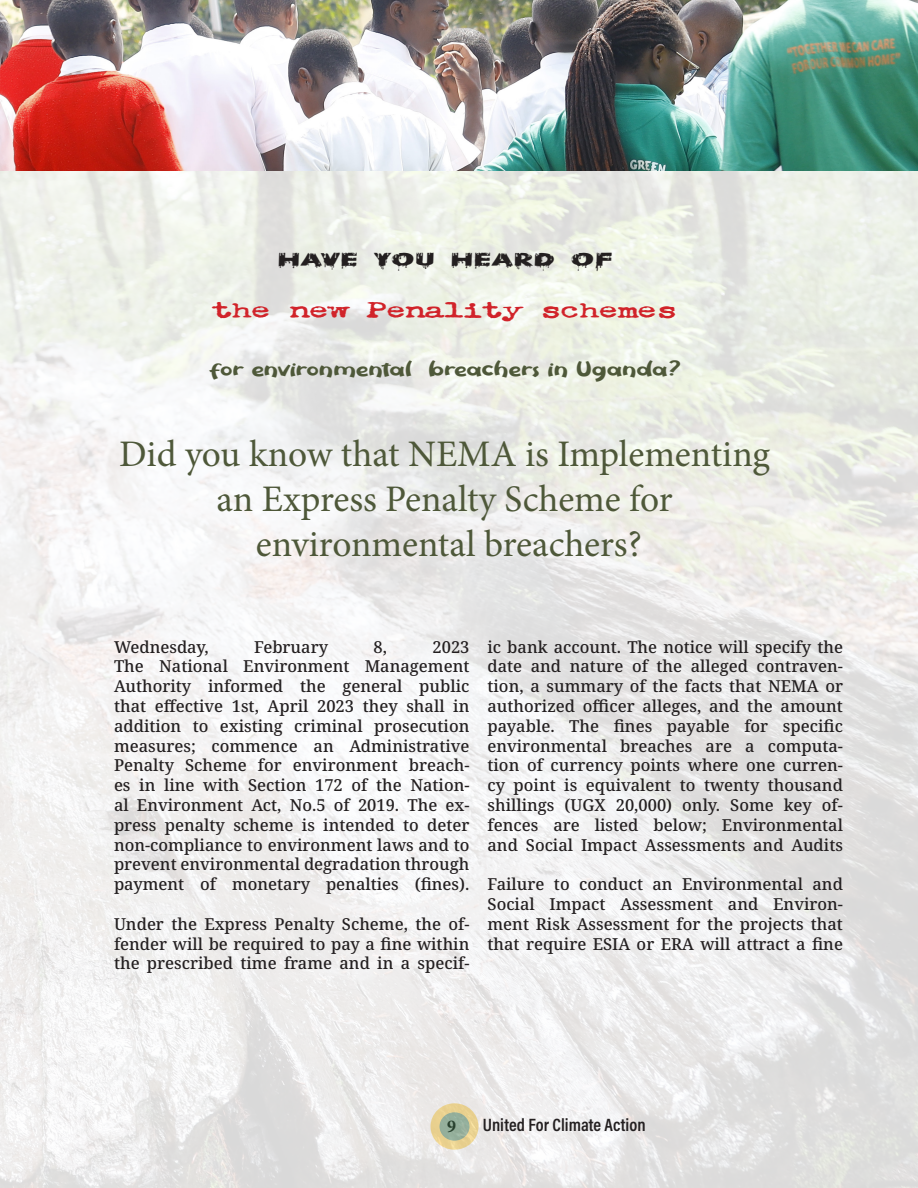
<style>
.page{position:relative;width:918px;height:1188px;background:#fff}
.page>*{position:absolute;margin:0;border:0;box-sizing:border-box;transform-origin:0 0}
.t1{font:37.5px "Minion Pro";letter-spacing:-.005em;color:#4e5839}
.t2{font:24.6px "Paint Drops";color:#231f20;scale:1.62 1}
.t3{font:19.65px "Neigfriste";letter-spacing:-.015em;color:#4e5839;scale:1.62 1}
.t4{font:500 19.65px "Chandler 42";color:#d1232a;scale:1.62 1}
.t5{font:18px "Acumin Variable Concept";color:#231f20}
.t6{font:700 18px "Minion Pro";color:#231f20}
.t7{font:500 16.5px/19.8px "Noto Serif";color:#231f20;text-align:justify}
</style>
<div class="page">
<img style="left:0;top:170px;width:918px;height:1018px">
<img style="left:0;top:0;width:918px;height:170px">
<p class="t2" style="left:277px;top:247px;width:209px">HAVE YOU HEARD OF</p>
<p class="t4" style="left:213px;top:299px;width:288px">the new Penality schemes</p>
<p class="t3" style="left:210px;top:357px;width:291px">for environmental breachers in Uganda?</p>
<p class="t1" style="left:119px;top:428px;width:653px">Did you know that NEMA is Implementing</p>
<p class="t1" style="left:217px;top:473px;width:458px">an Express Penalty Scheme for</p>
<p class="t1" style="left:256px;top:518px;width:388px">environmental breachers?</p>
<p class="t7" style="left:114px;top:637px;width:96px">Wednesday,</p>
<p class="t7" style="left:254px;top:637px;width:75px">February</p>
<p class="t7" style="left:374px;top:637px;width:15px">8,</p>
<p class="t7" style="left:433px;top:637px;width:38px">2023</p>
<p class="t7" style="left:114px;top:657px;width:357px">The National Environment Management Authority informed the general public that effective 1st, April 2023 they shall in addition to existing criminal prosecution measures; commence an Administrative Penalty Scheme for environment breach&shy;es in line with Section 172 of the Nation&shy;al Environment Act, No.5 of 2019. The ex&shy;press penalty scheme is intended to deter non-compliance to environment laws and to prevent environmental degradation through payment of monetary penalties (fines).</p>
<p class="t7" style="left:114px;top:915px;width:357px">Under the Express Penalty Scheme, the of&shy;fender will be required to pay a fine within the prescribed time frame and in a specif-</p>
<p class="t7" style="left:488px;top:637px;width:357px">ic bank account. The notice will specify the date and nature of the alleged contraven&shy;tion, a summary of the facts that NEMA or authorized officer alleges, and the amount payable. The fines payable for specific environmental breaches are a computa&shy;tion of currency points where one curren&shy;cy point is equivalent to twenty thousand shillings (UGX 20,000) only. Some key of&shy;fences are listed below; Environmental and Social Impact Assessments and Audits</p>
<p class="t7" style="left:488px;top:875px;width:357px">Failure to conduct an Environmental and Social Impact Assessment and Environ&shy;ment Risk Assessment for the projects that that require ESIA or ERA will attract a fine</p>
<p class="t6" style="left:447px;top:1113px;width:10px">9</p>
<p class="t5" style="left:483px;top:1113px;width:164px">United For Climate Action</p>
</div>
